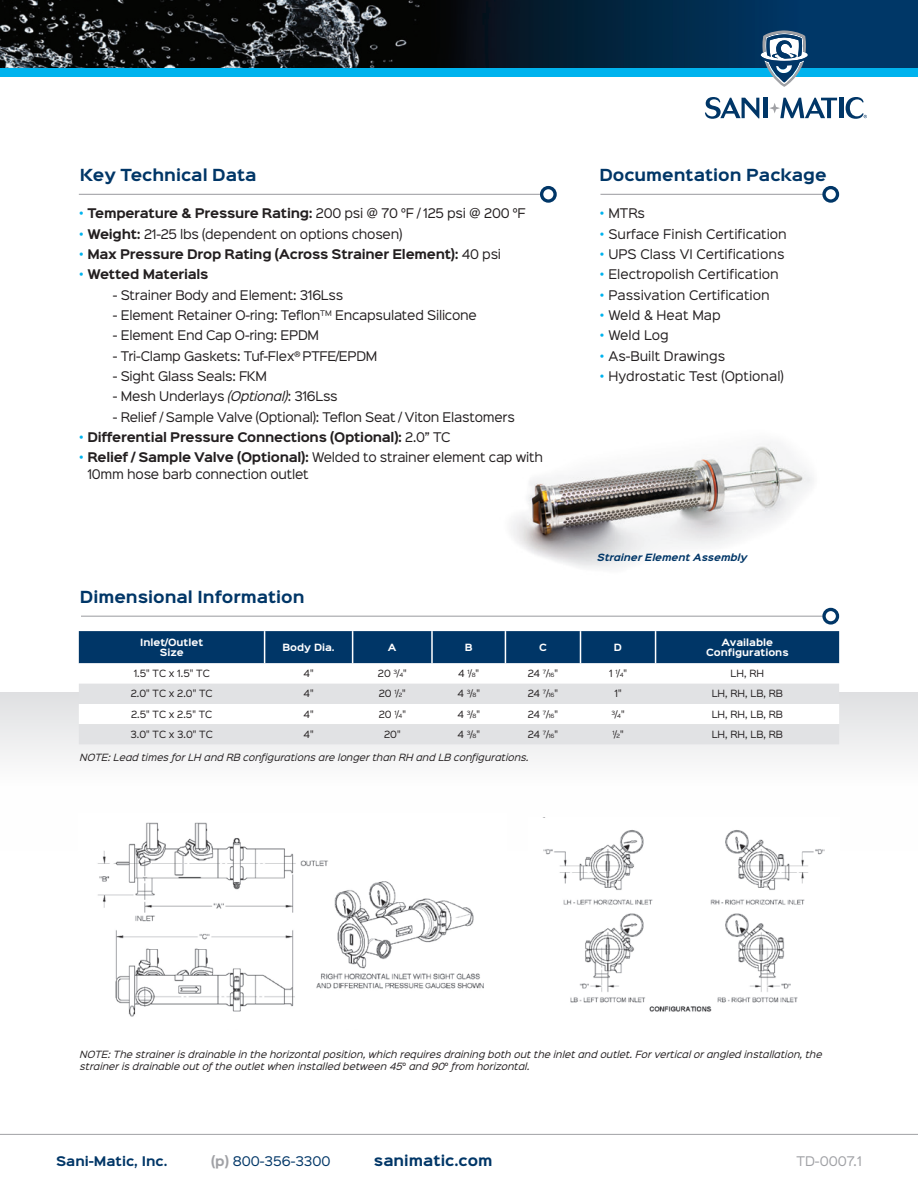
<style>
.page{position:relative;width:918px;height:1188px;background:#fff}
.page>*{position:absolute;margin:0;border:0;box-sizing:border-box;transform-origin:0 0}
.t1{font:700 15px "Sinkin Sans 700";color:#003667}
.t2{font:700 13.5px "Sinkin Sans 700";color:#003667}
.t3{font:12px/16.8px "Sinkin Sans 400";letter-spacing:-.02em;color:#231f20}
.t4{font:700 12px "Sinkin Sans 700";letter-spacing:-.02em;color:#231f20}
.t5{font:12px "Sinkin Sans 400";color:#231f20}
.t6{font:12px "Sinkin Sans 400";color:#003667}
.t7{font:700 12px "Sinkin Sans 700";color:#003667}
.t8{font:12px "Sinkin Sans 400";color:#a0a1a5}
.t9{font:italic 9px/12px "Sinkin Sans 400";color:#231f20}
.t10{font:9px "Sinkin Sans 400";color:#231f20}
.t11{font:700 9px/10.5px "Sinkin Sans 700";color:#fff;text-align:center}
.t12{font:italic 700 9px "Sinkin Sans 700";color:#003667}
.t13{font:5.25px "Sinkin Sans 400";color:#231f20}
.s1{font-family:"Sinkin Sans 400";font-weight:400;color:#00b3ee}
.s2{font-family:"Sinkin Sans 400";font-weight:400}
.s3{color:#00b3ee}
.s4{font-family:"Sinkin Sans 700";font-weight:700}
.s5{font-style:italic}
.s6{font-size:5.25px}
.s7{font-size:9px}
.s8{font-style:normal}
.s9{font-family:"Sinkin Sans 700";font-weight:700;color:#fff}
.s10{font-family:"Sinkin Sans 700";font-weight:700;color:#a0a1a5}
.s11{font-size:12px;color:#fff}
</style>
<div class="page">
<img style="left:0;top:0;width:918px;height:68px">
<hr style="left:0;top:1134px;width:918px;height:1px;background:#a0a1a5">
<div style="left:0;top:68px;width:918px;height:9px;background:#00b3ee"></div>
<svg style="left:705px;top:97px;width:54px;height:22px"></svg>
<hr style="left:763px;top:98px;width:4px;height:20px;background:#003667">
<hr style="left:839px;top:98px;width:4px;height:20px;background:#003667">
<svg style="left:769px;top:98px;width:68px;height:20px"></svg>
<svg style="left:761px;top:30px;width:47px;height:57px"></svg>
<svg style="left:846px;top:97px;width:21px;height:22px"></svg>
<img style="left:511px;top:442px;width:302px;height:127px">
<div style="left:0;top:692px;width:918px;height:158px;background:linear-gradient(to bottom,#e3e4e6,#fff)"></div>
<hr style="left:79px;top:194px;width:463px;height:1px;background:#a0a1a5">
<svg style="left:542px;top:188px;width:13px;height:13px"></svg>
<div style="left:540px;top:186px;width:17px;height:17px;border:3px solid #003667;border-radius:50%"></div>
<hr style="left:600px;top:194px;width:229px;height:1px;background:#a0a1a5">
<svg style="left:824px;top:188px;width:14px;height:13px"></svg>
<div style="left:822px;top:186px;width:17px;height:17px;border:3px solid #003667;border-radius:50%"></div>
<div style="left:79px;top:631px;width:760px;height:32px;background:#003667"></div>
<svg style="left:79px;top:663px;width:760px;height:21px"></svg>
<svg style="left:79px;top:684px;width:760px;height:60px;fill:#e1e2e4"></svg>
<hr style="left:264px;top:631px;width:1px;height:32px;background:#fff">
<hr style="left:352px;top:631px;width:1px;height:32px;background:#fff">
<hr style="left:431px;top:631px;width:2px;height:32px;background:#fff">
<hr style="left:505px;top:631px;width:1px;height:32px;background:#fff">
<hr style="left:580px;top:631px;width:1px;height:32px;background:#fff">
<hr style="left:655px;top:631px;width:1px;height:32px;background:#fff">
<hr style="left:81px;top:616px;width:743px;height:1px;background:#a0a1a5">
<svg style="left:824px;top:609px;width:14px;height:14px"></svg>
<div style="left:822px;top:608px;width:17px;height:17px;border:3px solid #003667;border-radius:50%"></div>
<img style="left:79px;top:814px;width:428px;height:203px">
<img style="left:529px;top:817px;width:310px;height:195px">
<p class="t1" style="left:80px;top:167px;width:178px">Key Technical Data</p>
<p class="t1" style="left:599px;top:167px;width:229px">Documentation Package</p>
<p class="t4" style="left:80px;top:207px;width:447px"><span class="s1">•</span> Temperature &amp; Pressure Rating: <span class="s2">200 psi @ 70 °F / 125 psi @ 200 °F</span></p>
<p class="t3" style="left:80px;top:224px;width:324px"><span class="s3">•</span> <span class="s4">Weight:</span> 21-25 lbs (dependent on options chosen)</p>
<p class="t4" style="left:80px;top:248px;width:423px"><span class="s1">•</span> Max Pressure Drop Rating (Across Strainer Element): <span class="s2">40 psi</span></p>
<p class="t4" style="left:80px;top:268px;width:130px"><span class="s1">•</span> Wetted Materials</p>
<p class="t3" style="left:113px;top:285px;width:232px">- Strainer Body and Element: 316Lss</p>
<p class="t3" style="left:113px;top:306px;width:365px">- Element Retainer O-ring: Teflon<sup>TM</sup> Encapsulated Silicone</p>
<p class="t3" style="left:113px;top:326px;width:208px">- Element End Cap O-ring: EPDM</p>
<p class="t3" style="left:113px;top:346px;width:266px">- Tri-Clamp Gaskets: Tuf-Flex<sup>®</sup> PTFE/EPDM</p>
<p class="t3" style="left:113px;top:367px;width:155px">- Sight Glass Seals: FKM</p>
<p class="t3" style="left:113px;top:387px;width:226px">- Mesh Underlays <span class="s5">(Optional)</span>: 316Lss</p>
<p class="t3" style="left:113px;top:407px;width:403px">- Relief / Sample Valve (Optional): Teflon Seat / Viton Elastomers</p>
<p class="t4" style="left:80px;top:431px;width:372px"><span class="s1">•</span> Differential Pressure Connections (Optional): <span class="s2">2.0” TC</span></p>
<p class="t3" style="left:87px;top:448px;width:457px;text-indent:-7px"><span class="s3">•</span> <span class="s4">Relief / Sample Valve (Optional):</span> Welded to strainer element cap with<br>10mm hose barb connection outlet</p>
<p class="t3" style="left:600px;top:204px;width:46px"><span class="s3">•</span> MTRs</p>
<p class="t5" style="left:600px;top:224px;width:188px"><span class="s3">•</span> Surface Finish Certification</p>
<p class="t5" style="left:600px;top:244px;width:186px"><span class="s3">•</span> UPS Class VI Certifications</p>
<p class="t5" style="left:600px;top:264px;width:180px"><span class="s3">•</span> Electropolish Certification</p>
<p class="t5" style="left:600px;top:285px;width:171px"><span class="s3">•</span> Passivation Certification</p>
<p class="t5" style="left:600px;top:305px;width:122px"><span class="s3">•</span> Weld &amp; Heat Map</p>
<p class="t3" style="left:600px;top:326px;width:70px"><span class="s3">•</span> Weld Log</p>
<p class="t5" style="left:600px;top:346px;width:126px"><span class="s3">•</span> As-Built Drawings</p>
<p class="t5" style="left:600px;top:366px;width:185px"><span class="s3">•</span> Hydrostatic Test (Optional)</p>
<p class="t1" style="left:80px;top:589px;width:226px">Dimensional Information</p>
<p class="t12" style="left:597px;top:552px;width:152px">Strainer Element Assembly</p>
<p class="t11" style="left:140px;top:637px;width:65px">Inlet/Outlet</p>
<p class="t11" style="left:160px;top:648px;width:25px">Size</p>
<p class="t11" style="left:282px;top:643px;width:54px">Body Dia.</p>
<p class="t11" style="left:388px;top:643px;width:10px">A</p>
<p class="t11" style="left:465px;top:643px;width:9px">B</p>
<p class="t11" style="left:539px;top:643px;width:9px">C</p>
<p class="t11" style="left:614px;top:643px;width:10px">D</p>
<p class="t11" style="left:706px;top:637px;width:84px">Available<br>Configurations</p>
<p class="t10" style="left:134px;top:666px;width:78px">1.5" TC x 1.5" TC</p>
<p class="t10" style="left:304px;top:666px;width:12px">4"</p>
<p class="t10" style="left:378px;top:666px;width:30px">20 <sup>3</sup>/<span class="s6">4</span>"</p>
<p class="t10" style="left:458px;top:666px;width:22px">4 <sup>1</sup>/<span class="s6">8</span>"</p>
<p class="t10" style="left:528px;top:666px;width:32px">24 <sup>7</sup>/<span class="s6">16</span>"</p>
<p class="t10" style="left:609px;top:666px;width:19px">1 <sup>1</sup>/<span class="s6">4</span>"</p>
<p class="t10" style="left:731px;top:666px;width:35px">LH, RH</p>
<p class="t10" style="left:131px;top:686px;width:83px">2.0" TC x 2.0" TC</p>
<p class="t10" style="left:304px;top:686px;width:12px">4"</p>
<p class="t10" style="left:379px;top:686px;width:29px">20 <sup>1</sup>/<span class="s6">2</span>"</p>
<p class="t10" style="left:457px;top:686px;width:24px">4 <sup>3</sup>/<span class="s6">8</span>"</p>
<p class="t10" style="left:528px;top:686px;width:32px">24 <sup>7</sup>/<span class="s6">16</span>"</p>
<p class="t10" style="left:614px;top:686px;width:9px">1"</p>
<p class="t10" style="left:712px;top:686px;width:73px">LH, RH, LB, RB</p>
<p class="t10" style="left:131px;top:706px;width:83px">2.5" TC x 2.5" TC</p>
<p class="t10" style="left:304px;top:706px;width:12px">4"</p>
<p class="t10" style="left:379px;top:706px;width:29px">20 <sup>1</sup>/<span class="s6">4</span>"</p>
<p class="t10" style="left:457px;top:706px;width:24px">4 <sup>3</sup>/<span class="s6">8</span>"</p>
<p class="t10" style="left:528px;top:706px;width:32px">24 <sup>7</sup>/<span class="s6">16</span>"</p>
<p class="t13" style="left:611px;top:710px;width:15px">3<span class="s7">/</span>4<span class="s7">"</span></p>
<p class="t10" style="left:712px;top:706px;width:73px">LH, RH, LB, RB</p>
<p class="t10" style="left:131px;top:727px;width:84px">3.0" TC x 3.0" TC</p>
<p class="t10" style="left:304px;top:727px;width:12px">4"</p>
<p class="t10" style="left:384px;top:727px;width:18px">20"</p>
<p class="t10" style="left:457px;top:727px;width:24px">4 <sup>3</sup>/<span class="s6">8</span>"</p>
<p class="t10" style="left:528px;top:727px;width:32px">24 <sup>7</sup>/<span class="s6">16</span>"</p>
<p class="t13" style="left:612px;top:730px;width:13px">1<span class="s7">/</span>2<span class="s7">"</span></p>
<p class="t10" style="left:712px;top:727px;width:73px">LH, RH, LB, RB</p>
<p class="t9" style="left:80px;top:751px;width:451px">NOTE: Lead times for LH and RB configurations are longer than RH and LB configurations.</p>
<p class="t9" style="left:80px;top:1048px;width:744px">NOTE: The strainer is drainable in the horizontal position, which requires draining both out the inlet and outlet. For vertical or angled installation, the strainer is drainable out of the outlet when installed between 45<span class="s8">°</span> and 90<span class="s8">°</span> from horizontal.</p>
<p class="t7" style="left:56px;top:1155px;width:113px">Sani-Matic, Inc.</p>
<p class="t6" style="left:194px;top:1152px;width:138px"><span class="s9">(p</span> <span class="s10">(p)</span> 800-356-3300</p>
<p class="t2" style="left:357px;top:1154px;width:163px"><span class="s11">(p</span> sanimatic.com <span class="s11">(f)</span></p>
<p class="t8" style="left:797px;top:1152px;width:67px">TD-0007.1</p>
</div>
